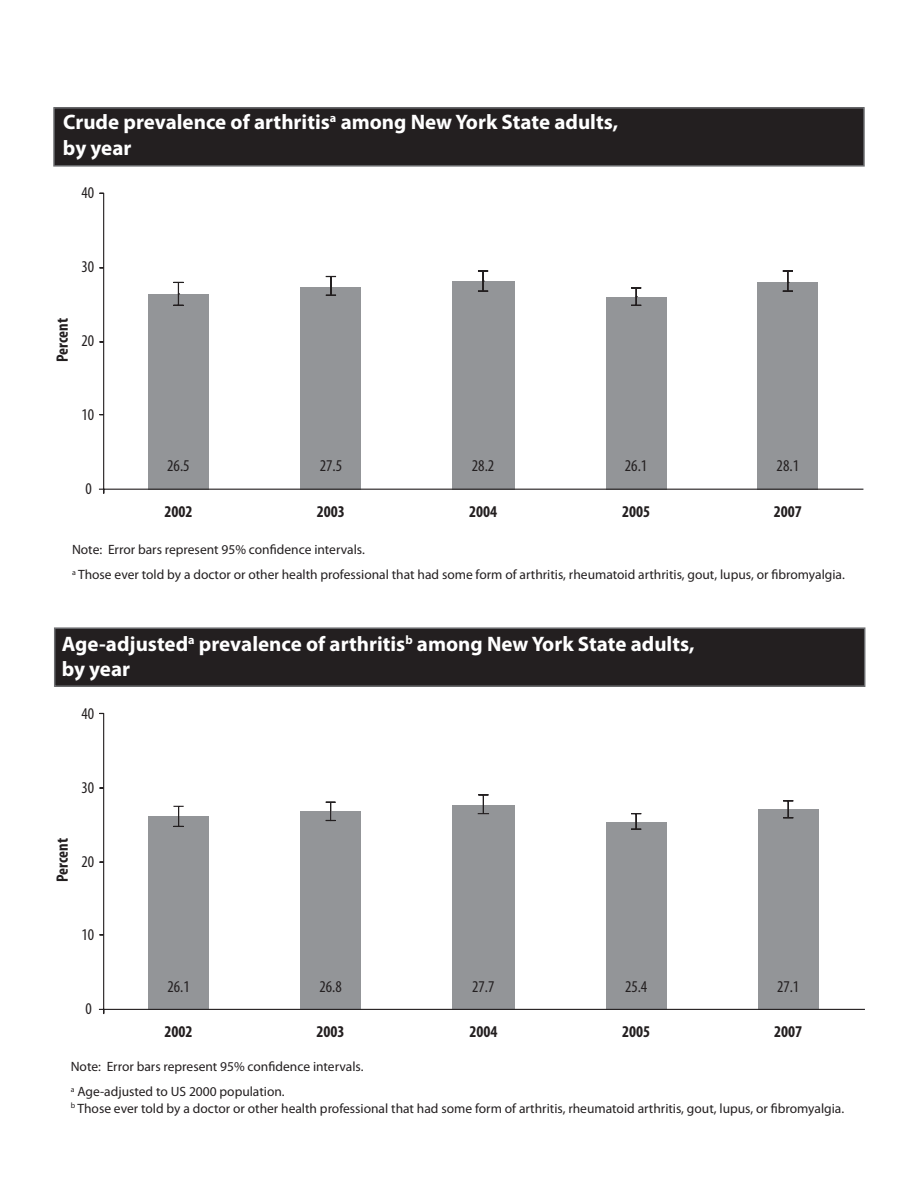
<style>
.page{position:relative;width:918px;height:1188px;background:#fff}
.page>*{position:absolute;margin:0;border:0;box-sizing:border-box;transform-origin:0 0}
.t1{font:700 21px/25.2px "Myriad Pro";color:#fff}
.t2{font:condensed 16.5px "Myriad Pro";color:#231f20}
.t3{font:700 condensed 16.5px "Myriad Pro";color:#231f20}
.t4{font:13.5px/25.2px "Myriad Pro";color:#231f20}
</style>
<div class="page">
<div style="left:148px;top:816px;width:61px;height:193px;background:#939598"></div>
<svg style="left:173px;top:806px;width:11px;height:21px"></svg>
<div style="left:300px;top:811px;width:61px;height:198px;background:#939598"></div>
<svg style="left:326px;top:802px;width:10px;height:19px"></svg>
<div style="left:452px;top:805px;width:62px;height:204px;background:#939598"></div>
<svg style="left:478px;top:794px;width:10px;height:20px"></svg>
<div style="left:606px;top:822px;width:61px;height:187px;background:#939598"></div>
<svg style="left:631px;top:813px;width:10px;height:17px"></svg>
<div style="left:758px;top:809px;width:61px;height:200px;background:#939598"></div>
<svg style="left:783px;top:800px;width:10px;height:18px"></svg>
<hr style="left:103px;top:714px;width:1px;height:300px;background:#231f20">
<hr style="left:99px;top:1009px;width:765px;height:1px;background:#231f20">
<div style="left:54px;top:108px;width:810px;height:58px;background:#231f20"></div>
<div style="left:53px;top:107px;width:812px;height:60px;border:2px solid #6c6d70"></div>
<div style="left:55px;top:628px;width:810px;height:58px;background:#231f20"></div>
<div style="left:54px;top:627px;width:811px;height:60px;border:2px solid #6c6d70"></div>
<div style="left:148px;top:294px;width:61px;height:195px;background:#939598"></div>
<div style="left:301px;top:287px;width:60px;height:202px;background:#939598"></div>
<div style="left:452px;top:281px;width:62px;height:208px;background:#939598"></div>
<div style="left:606px;top:297px;width:61px;height:192px;background:#939598"></div>
<div style="left:757px;top:282px;width:61px;height:207px;background:#939598"></div>
<svg style="left:173px;top:282px;width:11px;height:24px"></svg>
<svg style="left:326px;top:276px;width:10px;height:20px"></svg>
<svg style="left:478px;top:270px;width:10px;height:22px"></svg>
<svg style="left:631px;top:287px;width:10px;height:19px"></svg>
<svg style="left:783px;top:270px;width:10px;height:22px"></svg>
<hr style="left:103px;top:193px;width:1px;height:300px;background:#231f20">
<hr style="left:99px;top:489px;width:764px;height:1px;background:#231f20">
<h1 class="t1" style="left:63px;top:110px;width:557px">Crude prevalence of arthritis<sup>a</sup> among New York State adults, by year</h1>
<p class="t2" style="left:81px;top:184px;width:14px">40</p>
<p class="t2" style="left:81px;top:258px;width:14px">30</p>
<p class="t3" style="left:53px;top:362px;width:45px;rotate:-90deg">Percent</p>
<p class="t2" style="left:81px;top:332px;width:14px">20</p>
<p class="t2" style="left:81px;top:405px;width:14px">10</p>
<p class="t2" style="left:86px;top:479px;width:8px">0</p>
<p class="t2" style="left:167px;top:457px;width:24px">26.5</p>
<p class="t2" style="left:320px;top:457px;width:24px">27.5</p>
<p class="t2" style="left:472px;top:457px;width:24px">28.2</p>
<p class="t2" style="left:625px;top:457px;width:24px">26.1</p>
<p class="t2" style="left:777px;top:457px;width:24px">28.1</p>
<p class="t3" style="left:164px;top:502px;width:30px">2002</p>
<p class="t3" style="left:317px;top:502px;width:30px">2003</p>
<p class="t3" style="left:469px;top:502px;width:30px">2004</p>
<p class="t3" style="left:622px;top:502px;width:30px">2005</p>
<p class="t3" style="left:774px;top:502px;width:30px">2007</p>
<p class="t4" style="left:72px;top:537px;width:774px">Note: Error bars represent 95% confidence intervals.<br><sup>a</sup> Those ever told by a doctor or other health professional that had some form of arthritis, rheumatoid arthritis, gout, lupus, or fibromyalgia.</p>
<h1 class="t1" style="left:62px;top:631px;width:634px">Age-adjusted<sup>a</sup> prevalence of arthritis<sup>b</sup> among New York State adults, by year</h1>
<p class="t2" style="left:81px;top:704px;width:14px">40</p>
<p class="t2" style="left:81px;top:778px;width:14px">30</p>
<p class="t3" style="left:53px;top:882px;width:45px;rotate:-90deg">Percent</p>
<p class="t2" style="left:81px;top:852px;width:14px">20</p>
<p class="t2" style="left:81px;top:925px;width:14px">10</p>
<p class="t2" style="left:86px;top:1000px;width:8px">0</p>
<p class="t2" style="left:167px;top:978px;width:24px">26.1</p>
<p class="t3" style="left:165px;top:1022px;width:30px">2002</p>
<p class="t2" style="left:320px;top:978px;width:24px">26.8</p>
<p class="t3" style="left:317px;top:1022px;width:30px">2003</p>
<p class="t2" style="left:472px;top:978px;width:24px">27.7</p>
<p class="t3" style="left:469px;top:1022px;width:30px">2004</p>
<p class="t2" style="left:625px;top:978px;width:24px">25.4</p>
<p class="t3" style="left:622px;top:1022px;width:30px">2005</p>
<p class="t2" style="left:777px;top:978px;width:24px">27.1</p>
<p class="t3" style="left:774px;top:1022px;width:30px">2007</p>
<p class="t4" style="left:71px;top:1054px;width:294px">Note: Error bars represent 95% confidence intervals. <sup>a</sup> Age-adjusted to US 2000 population.</p>
<p class="t4" style="left:71px;top:1096px;width:775px"><sup>b</sup> Those ever told by a doctor or other health professional that had some form of arthritis, rheumatoid arthritis, gout, lupus, or fibromyalgia.</p>
</div>
